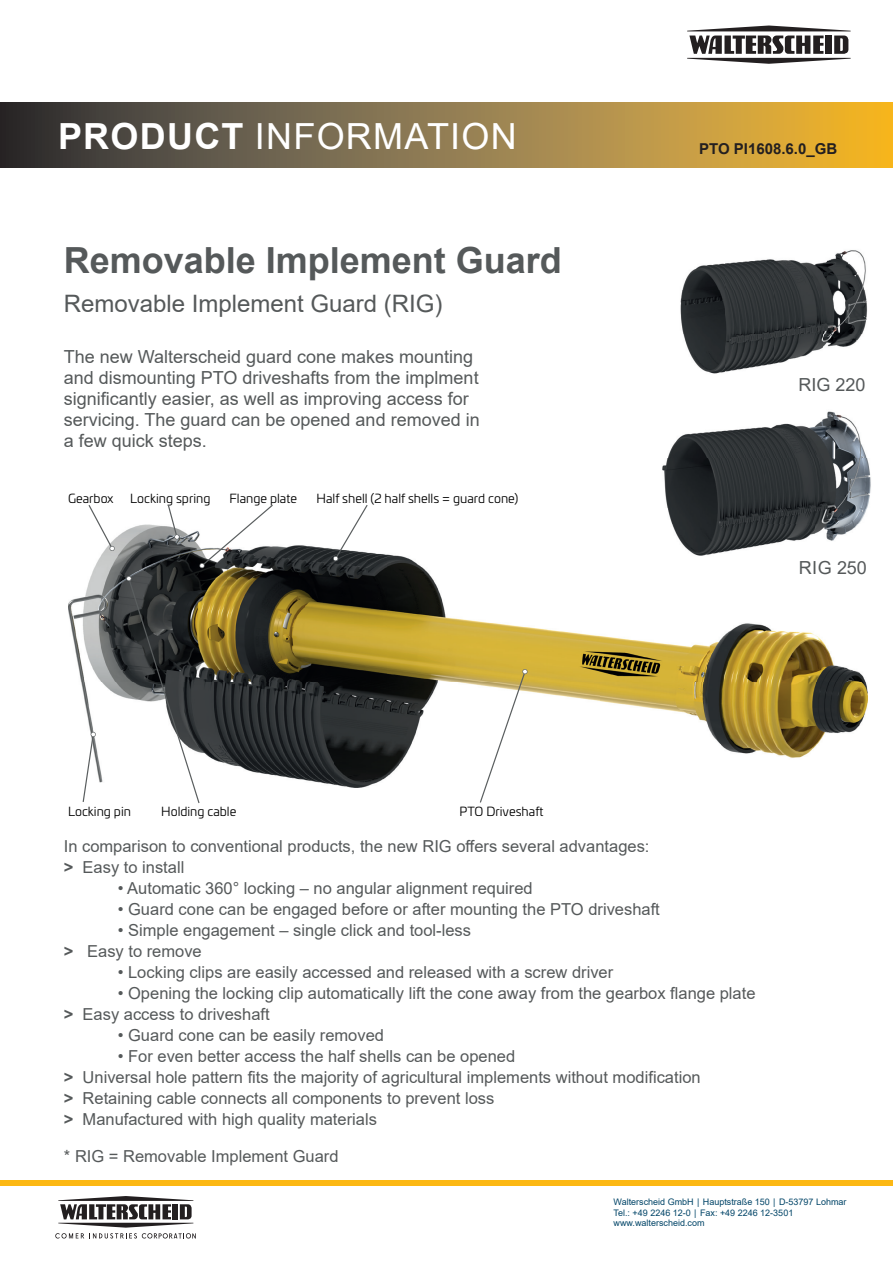
<style>
.page{position:relative;width:893px;height:1263px;background:#fff}
.page>*{position:absolute;margin:0;border:0;box-sizing:border-box;transform-origin:0 0}
.t1{font:700 36px "Arial";color:#55595a}
.t2{font:36px "Arial";letter-spacing:.035em;color:#fff}
.t3{font:24px "Arial";color:#55595a}
.t4{font:18px/21px "Arial";color:#55595a}
.t5{font:16.5px/21px "Arial";color:#55595a}
.t6{font:700 15px "Arial";color:#231f20}
.t7{font:12.45px "Univia Pro";color:#000001}
.t8{font:9px/10.8px "Arial";color:#024568}
.s1{font-weight:700}
</style>
<div class="page">
<div style="left:0;top:1180px;width:893px;height:6px;background:#fcb814"></div>
<svg style="left:55px;top:1233px;width:29px;height:5px"></svg>
<svg style="left:92px;top:1233px;width:104px;height:5px"></svg>
<svg style="left:58px;top:1196px;width:135px;height:31px"></svg>
<svg style="left:0;top:102px;width:893px;height:66px;background:#927944"></svg>
<div style="left:825px;top:36px;width:6px;height:18px;background:#231f20"></div>
<svg style="left:834px;top:36px;width:14px;height:18px"></svg>
<svg style="left:689px;top:36px;width:135px;height:18px"></svg>
<hr style="left:687px;top:31px;width:164px;height:1px;background:#231f20">
<hr style="left:687px;top:58px;width:164px;height:1px;background:#231f20">
<img style="left:680px;top:250px;width:188px;height:124px">
<img style="left:68px;top:524px;width:639px;height:158px">
<img style="left:707px;top:623px;width:159px;height:59px">
<img style="left:81px;top:682px;width:786px;height:105px">
<svg style="left:167px;top:505px;width:13px;height:35px"></svg>
<svg style="left:199px;top:504px;width:75px;height:64px"></svg>
<svg style="left:333px;top:505px;width:36px;height:56px"></svg>
<svg style="left:82px;top:732px;width:14px;height:70px"></svg>
<svg style="left:126px;top:576px;width:74px;height:227px"></svg>
<svg style="left:479px;top:669px;width:49px;height:134px"></svg>
<svg style="left:87px;top:505px;width:28px;height:46px"></svg>
<img style="left:662px;top:411px;width:209px;height:98px">
<img style="left:668px;top:509px;width:97px;height:15px">
<img style="left:765px;top:509px;width:102px;height:15px">
<img style="left:659px;top:524px;width:199px;height:34px">
<h1 class="t2" style="left:58px;top:112px;width:460px"><span class="s1">PRODUCT</span> INFORMATION</h1>
<h1 class="t1" style="left:64px;top:235px;width:500px">Removable Implement Guard</h1>
<h2 class="t3" style="left:64px;top:287px;width:380px">Removable Implement Guard (RIG)</h2>
<p class="t4" style="left:64px;top:346px;width:417px">The new Walterscheid guard cone makes mounting and dismounting PTO driveshafts from the implment significantly easier, as well as improving access for servicing. The guard can be opened and removed in a few quick steps.</p>
<p class="t7" style="left:68px;top:489px;width:47px">Gearbox</p>
<p class="t7" style="left:130px;top:489px;width:82px">Locking spring</p>
<p class="t7" style="left:230px;top:489px;width:69px">Flange plate</p>
<p class="t7" style="left:317px;top:489px;width:203px">Half shell (2 half shells = guard cone)</p>
<p class="t7" style="left:68px;top:802px;width:64px">Locking pin</p>
<p class="t7" style="left:161px;top:802px;width:77px">Holding cable</p>
<p class="t7" style="left:459px;top:802px;width:86px">PTO Driveshaft</p>
<p class="t6" style="left:699px;top:138px;width:140px">PTO PI1608.6.0_GB</p>
<p class="t4" style="left:798px;top:374px;width:69px">RIG 220</p>
<p class="t4" style="left:799px;top:557px;width:70px">RIG 250</p>
<p class="t5" style="left:64px;top:836px;width:587px">In comparison to conventional products, the new RIG offers several advantages: <span class="s1">&gt;</span> Easy to install</p>
<p class="t5" style="left:118px;top:878px;width:416px">• Automatic 360° locking – no angular alignment required</p>
<p class="t5" style="left:118px;top:899px;width:544px">• Guard cone can be engaged before or after mounting the PTO driveshaft</p>
<p class="t5" style="left:64px;top:920px;width:409px;text-indent:54px">• Simple engagement – single click and tool-less <span class="s1">&gt;</span> Easy to remove</p>
<p class="t5" style="left:118px;top:962px;width:497px">• Locking clips are easily accessed and released with a screw driver</p>
<p class="t5" style="left:64px;top:983px;width:693px;text-indent:54px">• Opening the locking clip automatically lift the cone away from the gearbox flange plate <span class="s1">&gt;</span> Easy access to driveshaft</p>
<p class="t5" style="left:118px;top:1025px;width:268px">• Guard cone can be easily removed</p>
<p class="t5" style="left:64px;top:1046px;width:638px;text-indent:54px">• For even better access the half shells can be opened<br><span class="s1">&gt;</span> Universal hole pattern fits the majority of agricultural implements without modification <span class="s1">&gt;</span> Retaining cable connects all components to prevent loss<br><span class="s1">&gt;</span> Manufactured with high quality materials</p>
<p class="t5" style="left:64px;top:1146px;width:276px">* RIG = Removable Implement Guard</p>
<p class="t8" style="left:614px;top:1196px;width:234px">Walterscheid GmbH | Hauptstraße 150 | D-53797 Lohmar<br>Tel.: +49 2246 12-0 | Fax: +49 2246 12-3501 www.walterscheid.com</p>
</div>
